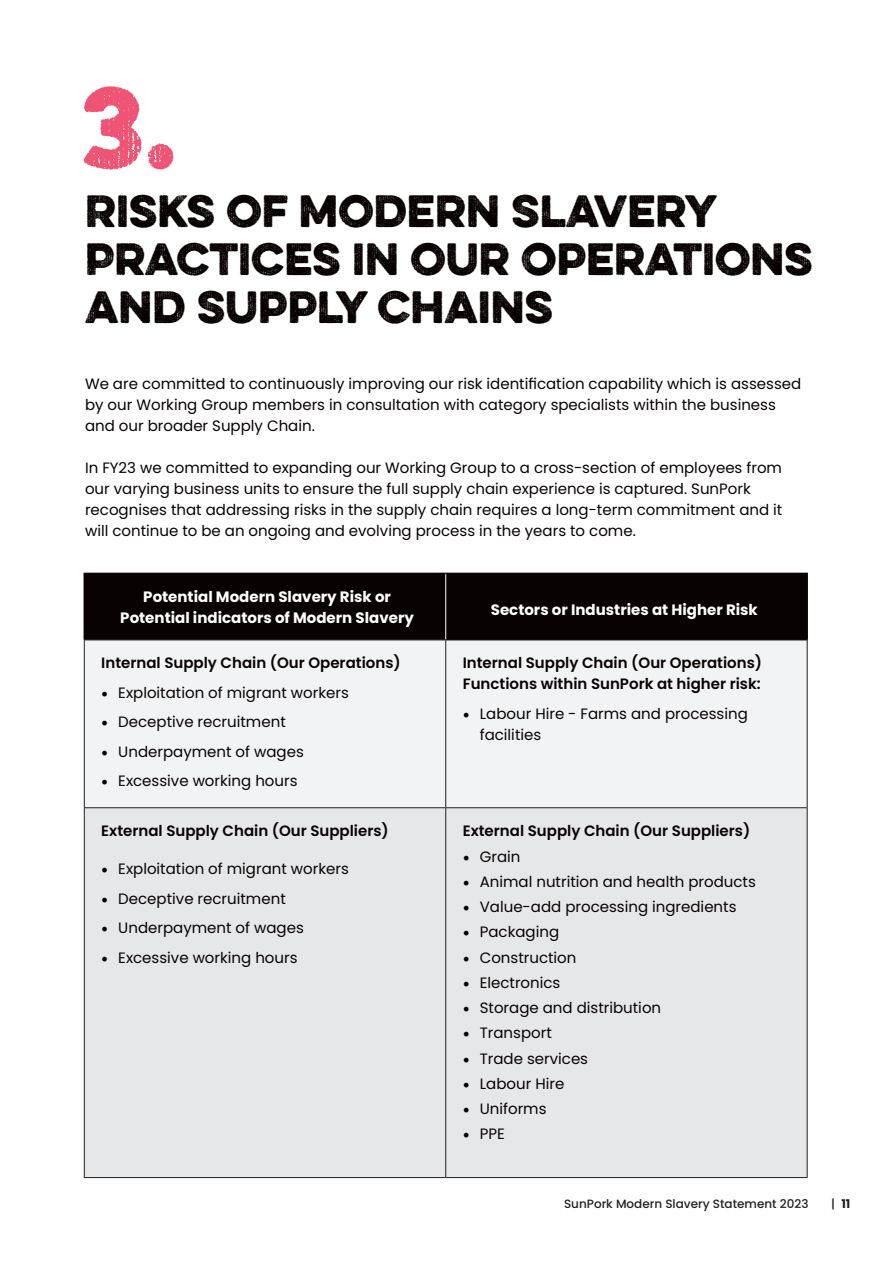
<style>
.page{position:relative;width:893px;height:1263px;background:#fff}
.page>*{position:absolute;margin:0;border:0;box-sizing:border-box;transform-origin:0 0}
.t1{font:700 102px "Eveleth";color:#f05474}
.t2{font:700 40.5px/48px "Eveleth";color:#080302}
.t3{font:15px/21px "Poppins";color:#080302}
.t4{font:600 15px "Poppins";color:#080302}
.t5{font:700 15px/21px "Poppins";color:#fff;text-align:center}
.t6{font:500 12px "Poppins";color:#231f20}
.t7{font:700 12px "Poppins";color:#231f20}
.s1{font-family:"Minion Pro";font-size:18px}
.s2{font-weight:500}
</style>
<div class="page">
<div style="left:85px;top:574px;width:721px;height:65px;background:#080302"></div>
<div style="left:85px;top:640px;width:722px;height:167px;background:#f2f3f4"></div>
<div style="left:85px;top:808px;width:722px;height:369px;background:#e6e7e9"></div>
<hr style="left:807px;top:640px;width:1px;height:167px;background:#231f20">
<hr style="left:84px;top:808px;width:1px;height:369px;background:#231f20">
<hr style="left:446px;top:807px;width:361px;height:1px;background:#231f20">
<hr style="left:445px;top:808px;width:1px;height:369px;background:#231f20">
<hr style="left:807px;top:808px;width:1px;height:369px;background:#231f20">
<hr style="left:84px;top:1177px;width:362px;height:1px;background:#231f20">
<hr style="left:446px;top:1177px;width:361px;height:1px;background:#231f20">
<hr style="left:84px;top:573px;width:362px;height:1px;background:#080302">
<hr style="left:84px;top:574px;width:1px;height:65px;background:#080302">
<hr style="left:446px;top:573px;width:362px;height:1px;background:#080302">
<hr style="left:806px;top:574px;width:2px;height:65px;background:#080302">
<hr style="left:445px;top:574px;width:1px;height:65px;background:#fff">
<hr style="left:446px;top:639px;width:362px;height:1px;background:#080302">
<hr style="left:84px;top:639px;width:362px;height:1px;background:#231f20">
<hr style="left:84px;top:640px;width:1px;height:167px;background:#231f20">
<hr style="left:445px;top:640px;width:1px;height:167px;background:#231f20">
<hr style="left:84px;top:807px;width:362px;height:1px;background:#231f20">
<p class="t1" style="left:81px;top:49px;width:98px">3.</p>
<p class="t2" style="left:85px;top:186px;width:729px">RISKS OF MODERN SLAVERY<br>PRACTICES IN OUR OPERATIONS<br>AND SUPPLY CHAINS</p>
<p class="t3" style="left:85px;top:373px;width:718px">We are committed to continuously improving our risk identification capability which is assessed by our Working Group members in consultation with category specialists within the business and our broader Supply Chain.</p>
<p class="t3" style="left:85px;top:457px;width:699px">In FY23 we committed to expanding our Working Group to a cross-section of employees from our varying business units to ensure the full supply chain experience is captured. SunPork recognises that addressing risks in the supply chain requires a long-term commitment and it will continue to be an ongoing and evolving process in the years to come.</p>
<p class="t5" style="left:120px;top:586px;width:295px">Potential Modern Slavery Risk or<br>Potential indicators of Modern Slavery</p>
<p class="t4" style="left:101px;top:654px;width:301px">Internal Supply Chain (Our Operations)</p>
<p class="t3" style="left:101px;top:682px;width:249px"><span class="s1">•</span> Exploitation of migrant workers</p>
<p class="t3" style="left:101px;top:712px;width:186px"><span class="s1">•</span> Deceptive recruitment</p>
<p class="t3" style="left:101px;top:741px;width:204px"><span class="s1">•</span> Underpayment of wages</p>
<p class="t3" style="left:101px;top:771px;width:198px"><span class="s1">•</span> Excessive working hours</p>
<p class="t4" style="left:101px;top:822px;width:289px">External Supply Chain (Our Suppliers)</p>
<p class="t3" style="left:101px;top:858px;width:249px"><span class="s1">•</span> Exploitation of migrant workers</p>
<p class="t3" style="left:101px;top:888px;width:186px"><span class="s1">•</span> Deceptive recruitment</p>
<p class="t3" style="left:101px;top:917px;width:204px"><span class="s1">•</span> Underpayment of wages</p>
<p class="t3" style="left:101px;top:947px;width:198px"><span class="s1">•</span> Excessive working hours</p>
<p class="t5" style="left:491px;top:599px;width:269px">Sectors or Industries at Higher Risk</p>
<p class="t4" style="left:463px;top:654px;width:301px">Internal Supply Chain (Our Operations)</p>
<p class="t4" style="left:463px;top:675px;width:300px">Functions within SunPork at higher risk:</p>
<p class="t3" style="left:480px;top:703px;width:270px;text-indent:-17px"><span class="s1">•</span> Labour Hire - Farms and processing facilities</p>
<p class="t4" style="left:463px;top:822px;width:289px">External Supply Chain (Our Suppliers)</p>
<p class="t3" style="left:463px;top:846px;width:59px"><span class="s1">•</span> Grain</p>
<p class="t3" style="left:463px;top:871px;width:295px"><span class="s1">•</span> Animal nutrition and health products</p>
<p class="t3" style="left:463px;top:896px;width:275px"><span class="s1">•</span> Value-add processing ingredients</p>
<p class="t3" style="left:463px;top:921px;width:98px"><span class="s1">•</span> Packaging</p>
<p class="t3" style="left:463px;top:947px;width:115px"><span class="s1">•</span> Construction</p>
<p class="t3" style="left:463px;top:972px;width:99px"><span class="s1">•</span> Electronics</p>
<p class="t3" style="left:463px;top:997px;width:200px"><span class="s1">•</span> Storage and distribution</p>
<p class="t3" style="left:463px;top:1022px;width:91px"><span class="s1">•</span> Transport</p>
<p class="t3" style="left:463px;top:1048px;width:127px"><span class="s1">•</span> Trade services</p>
<p class="t3" style="left:463px;top:1073px;width:103px"><span class="s1">•</span> Labour Hire</p>
<p class="t3" style="left:463px;top:1098px;width:85px"><span class="s1">•</span> Uniforms</p>
<p class="t3" style="left:463px;top:1123px;width:44px"><span class="s1">•</span> PPE</p>
<p class="t6" style="left:564px;top:1196px;width:246px">SunPork Modern Slavery Statement 2023</p>
<p class="t7" style="left:831px;top:1196px;width:21px"><span class="s2">|</span> 11</p>
</div>
